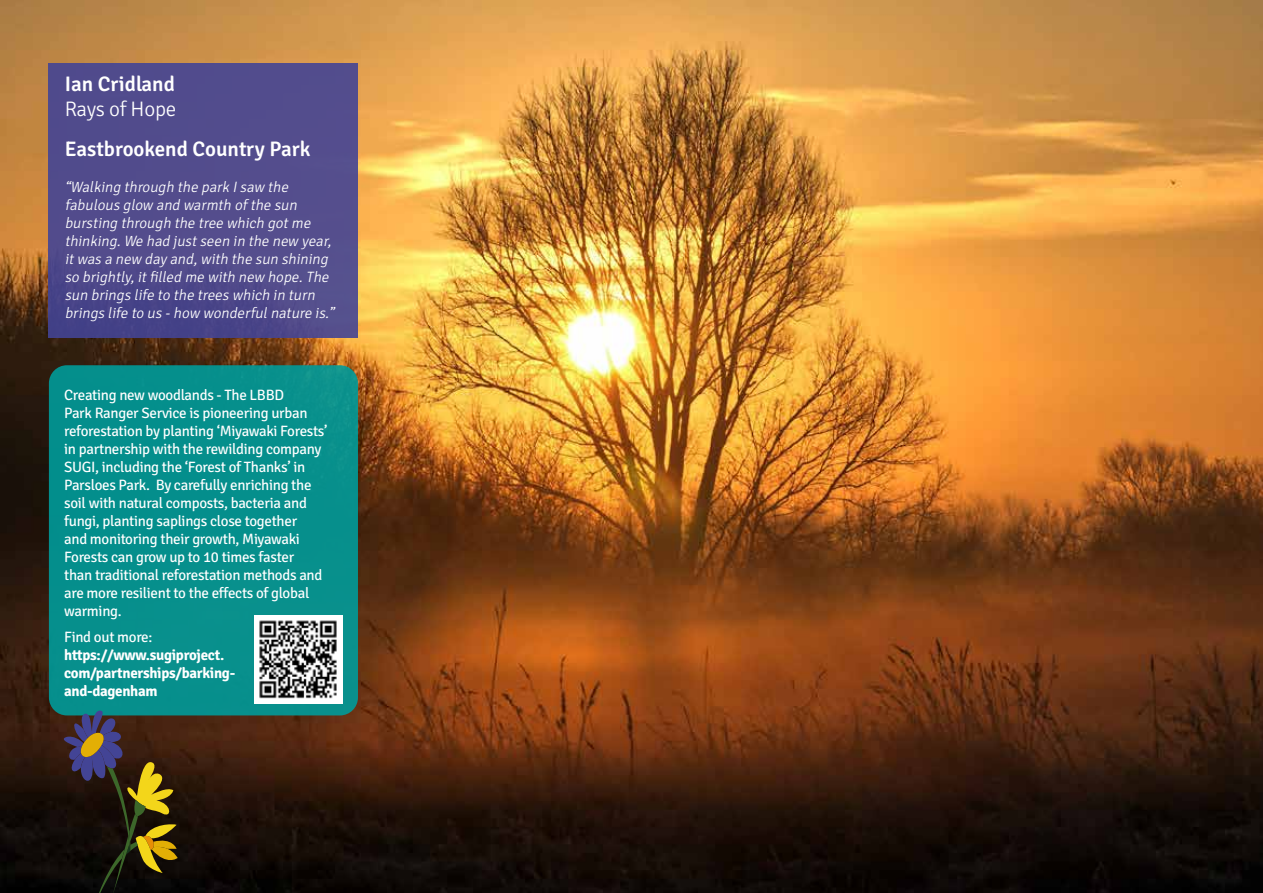
<style>
.page{position:relative;width:1263px;height:893px;background:#fff}
.page>*{position:absolute;margin:0;border:0;box-sizing:border-box;transform-origin:0 0}
.t1{font:600 21px "Signika";color:#fff}
.t2{font:300 21px "Signika";letter-spacing:-.01em;color:#fff}
.t3{font:15px/18px "Signika";letter-spacing:-.02em;color:#fff}
.t4{font:italic 300 15px/18px "Signika";color:#fff}
.t5{font:700 15px/18px "Signika";letter-spacing:-.02em;color:#fff}
</style>
<div class="page">
<img style="left:0;top:0;width:1263px;height:893px">
<div style="left:49px;top:64px;width:309px;height:274px;background:#524c8c"></div>
<div style="left:49px;top:365px;width:309px;height:350px;background:#068f8c;border-radius:18px"></div>
<svg style="left:61px;top:710px;width:117px;height:183px"></svg>
<div style="left:254px;top:615px;width:89px;height:89px;background:#fff"></div>
<img style="left:259px;top:620px;width:78px;height:79px">
<h1 class="t1" style="left:65px;top:69px;width:112px">Ian Cridland</h1>
<h1 class="t2" style="left:65px;top:94px;width:113px">Rays of Hope</h1>
<h1 class="t1" style="left:65px;top:134px;width:247px">Eastbrookend Country Park</h1>
<p class="t4" style="left:65px;top:177px;width:275px">“Walking through the park Isaw the fabulous glow and warmth ofthe sun bursting through the tree which gotme thinking.We had justseen in the new year, itwas a new day and,with the sun shining so brightly,itfilled me with new hope.The sun brings life to the trees which in turn brings life to us -how wonderfulnature is.”</p>
<p class="t3" style="left:64px;top:385px;width:265px">Creating new woodlands - The LBBD<br>Park Ranger Service is pioneering urban reforestation by planting ‘Miyawaki Forests’ in partnership with the rewilding company SUGI, including the ‘Forest of Thanks’ in Parsloes Park. By carefully enriching the soil with natural composts, bacteria and fungi, planting saplings close together<br>and monitoring their growth, Miyawaki Forests can grow up to 10 times faster<br>than traditional reforestation methods and are more resilient to the effects of global warming.</p>
<p class="t3" style="left:64px;top:627px;width:90px">Find out more:</p>
<p class="t5" style="left:64px;top:645px;width:173px">https://www.sugiproject. com/partnerships/barking&shy;and-dagenham</p>
</div>
